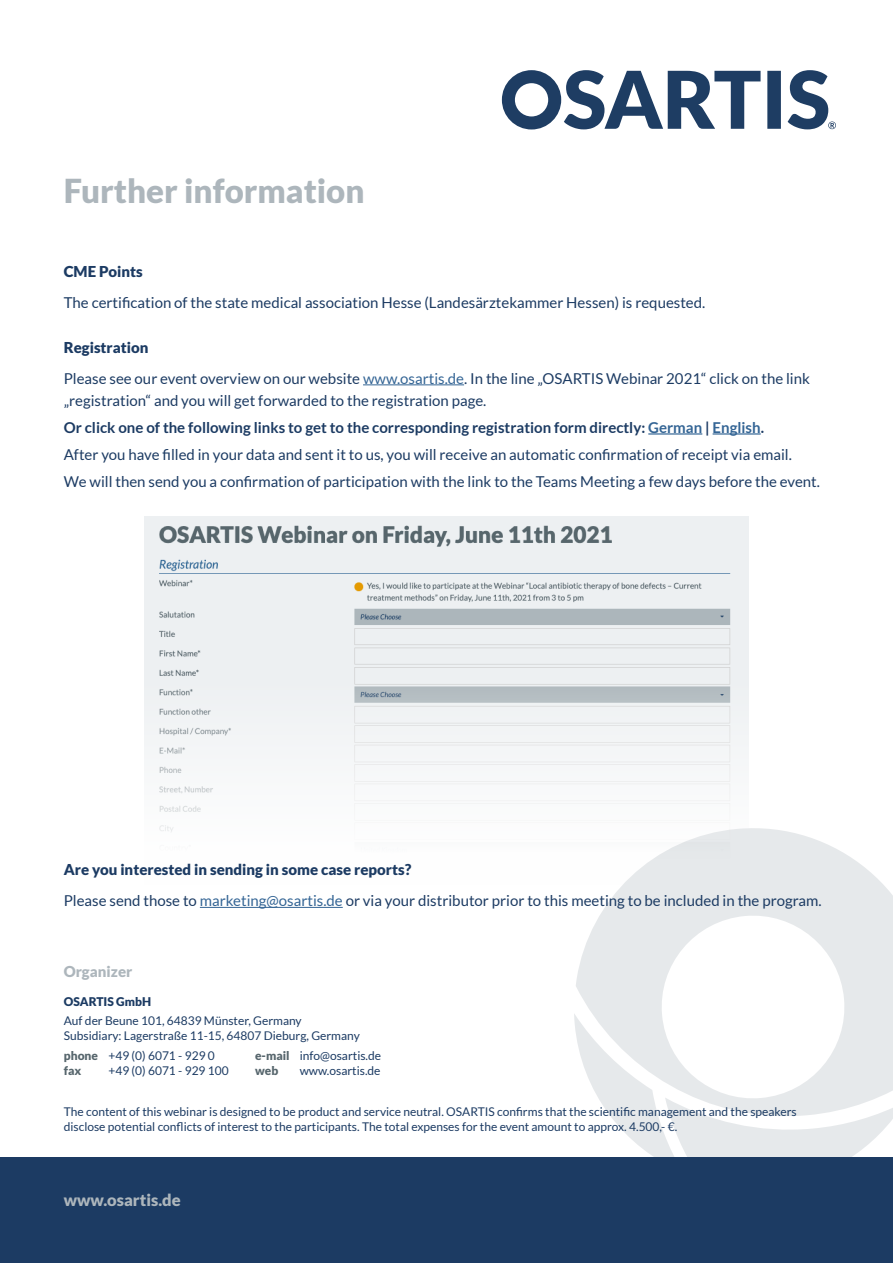
<style>
.page{position:relative;width:893px;height:1263px;background:#fff}
.page>*{position:absolute;margin:0;border:0;box-sizing:border-box;transform-origin:0 0}
.t1{font:900 33px "Lato";color:#adb6bc}
.t2{font:900 16.5px "Lato";color:#adb6bc}
.t3{font:15px/26.7px "Lato";color:#1c3b63}
.t4{font:900 15px "Lato";color:#1c3b63}
.t5{font:900 15px "Lato";color:#adb6bc}
.t6{font:12px/15px "Lato";color:#1c3b63}
.t7{font:900 12px "Lato";color:#1c3b63}
.t8{font:900 12px "Lato";color:#57666d}
.s1{font-weight:900}
.s2{color:#346595}
.s3{font-weight:700}
.s4{font-weight:700;color:#346595}
.s5{font-weight:900;color:#57666d}
</style>
<div class="page">
<svg style="left:574px;top:1014px;width:319px;height:144px"></svg>
<svg style="left:576px;top:828px;width:317px;height:296px;fill:#e6e9eb"></svg>
<img style="left:145px;top:517px;width:603px;height:368px">
<div style="left:0;top:1158px;width:893px;height:105px;background:#1c3b63"></div>
<svg style="left:502px;top:70px;width:334px;height:59px"></svg>
<hr style="left:363px;top:384px;width:101px;height:1px;background:#346595">
<hr style="left:648px;top:433px;width:54px;height:2px;background:#346595">
<hr style="left:713px;top:433px;width:48px;height:2px;background:#346595">
<hr style="left:200px;top:907px;width:143px;height:1px;background:#346595">
<h1 class="t1" style="left:64px;top:172px;width:302px">Further information</h1>
<p class="t4" style="left:64px;top:262px;width:80px">CME Points</p>
<p class="t3" style="left:64px;top:289px;width:643px">The certification of the state medical association Hesse (Landesärztekammer Hessen) is requested.</p>
<p class="t3" style="left:64px;top:332px;width:748px;line-height:31px"><span class="s1">Registration<br></span>Please see our event overview on our website <span class="s2">www.osartis.de</span>. In the line „OSARTIS Webinar 2021“ click on the link</p>
<p class="t3" style="left:64px;top:387px;width:758px">„registration“ and you will get forwarded to the registration page.<br><span class="s3">Or click one of the following links to get to the corresponding registration form directly:</span> <span class="s4">German</span> <span class="s3">|</span> <span class="s4">English</span><span class="s3">.<br></span>After you have filled in your data and sent it to us, you will receive an automatic confirmation of receipt via email.<br>We will then send you a confirmation of participation with the link to the Teams Meeting a few days before the event.</p>
<p class="t3" style="left:64px;top:854px;width:759px;line-height:31px"><span class="s1">Are you interested in sending in some case reports?<br></span>Please send those to <span class="s2">marketing@osartis.de</span> or via your distributor prior to this meeting to be included in the program.</p>
<p class="t5" style="left:64px;top:962px;width:70px">Organizer</p>
<p class="t7" style="left:64px;top:994px;width:89px">OSARTIS GmbH</p>
<p class="t6" style="left:64px;top:1013px;width:298px">Auf der Beune 101, 64839 Münster, Germany<br>Subsidiary: Lagerstraße 11-15, 64807 Dieburg, Germany</p>
<p class="t6" style="left:64px;top:1048px;width:153px"><span class="s5">phone</span> +49 (0) 6071 - 929 0</p>
<p class="t6" style="left:255px;top:1048px;width:128px"><span class="s5">e-mail</span> info@osartis.de</p>
<p class="t8" style="left:64px;top:1063px;width:19px">fax</p>
<p class="t6" style="left:108px;top:1063px;width:122px">+49 (0) 6071 - 929 100</p>
<p class="t8" style="left:255px;top:1063px;width:25px">web</p>
<p class="t6" style="left:300px;top:1063px;width:82px">www.osartis.de</p>
<p class="t6" style="left:64px;top:1104px;width:735px">The content of this webinar is designed to be product and service neutral. OSARTIS confirms that the scientific management and the speakers disclose potential conflicts of interest to the participants. The total expenses for the event amount to approx. 4.500,- €.</p>
<p class="t2" style="left:64px;top:1190px;width:119px">www.osartis.de</p>
</div>
